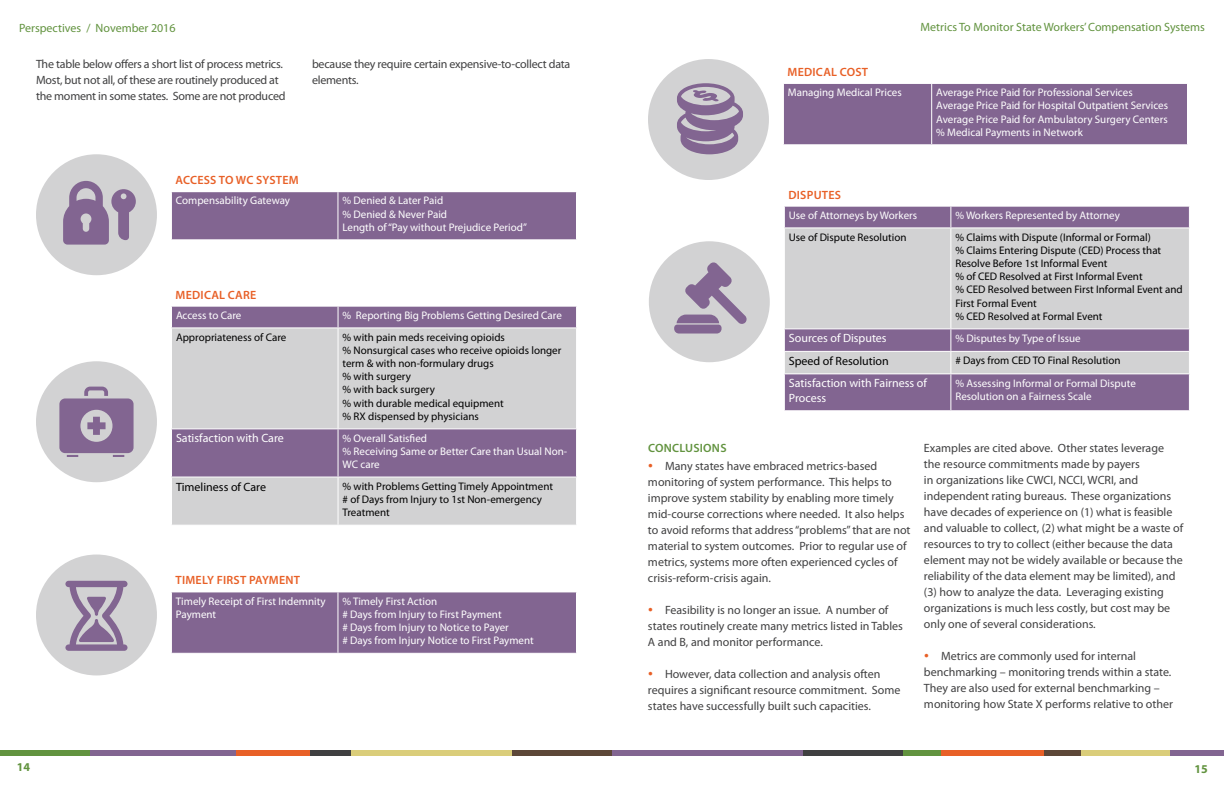
<style>
.page{position:relative;width:1224px;height:792px;background:#fff}
.page>*{position:absolute;margin:0;border:0;box-sizing:border-box;transform-origin:0 0}
.t1{font:12px/16px "Myriad Pro";color:#404041}
.t2{font:12px/16px "Myriad Pro";letter-spacing:-.02em;color:#404041}
.t3{font:12px "Myriad Pro";color:#62933f}
.t4{font:12px/14.4px "Myriad Pro";color:#fff}
.t5{font:600 12px "Myriad Pro";letter-spacing:.02em;color:#e86027}
.t6{font:12px "Myriad Pro";color:#000}
.t7{font:600 12px "Myriad Pro";letter-spacing:.02em;color:#62933f}
.t8{font:700 12px "Myriad Pro";color:#62933f}
.t9{font:11px/13.2px "Myriad Pro";color:#fff}
.t10{font:11px/13.2px "Myriad Pro";color:#000}
.s1{color:#e86027}
</style>
<div class="page">
<div style="left:0;top:750px;width:96px;height:6px;background:#62933f"></div>
<div style="left:90px;top:750px;width:154px;height:6px;background:#826591"></div>
<div style="left:236px;top:750px;width:75px;height:6px;background:#e86027"></div>
<div style="left:351px;top:750px;width:162px;height:6px;background:#dacd7a"></div>
<div style="left:311px;top:750px;width:40px;height:6px;background:#404041"></div>
<div style="left:513px;top:750px;width:99px;height:6px;background:#5d4738"></div>
<div style="left:612px;top:750px;width:192px;height:6px;background:#826591"></div>
<div style="left:804px;top:750px;width:99px;height:6px;background:#404041"></div>
<div style="left:903px;top:750px;width:38px;height:6px;background:#62933f"></div>
<div style="left:941px;top:750px;width:132px;height:6px;background:#e86027"></div>
<div style="left:1076px;top:750px;width:148px;height:6px;background:#dacd7a"></div>
<div style="left:1044px;top:750px;width:37px;height:6px;background:#5d4738"></div>
<div style="left:1171px;top:750px;width:53px;height:6px;background:#826591"></div>
<div style="left:172px;top:192px;width:404px;height:47px;background:#826591"></div>
<hr style="left:337px;top:192px;width:1px;height:47px;background:#fff">
<div style="left:36px;top:154px;width:121px;height:121px;background:#d2d2d3;border-radius:50%"></div>
<div style="left:36px;top:361px;width:121px;height:121px;background:#d2d2d3;border-radius:50%"></div>
<div style="left:172px;top:328px;width:404px;height:197px;background:#d2d2d3"></div>
<div style="left:172px;top:429px;width:404px;height:48px;background:#826591"></div>
<div style="left:172px;top:307px;width:404px;height:20px;background:#826591"></div>
<hr style="left:338px;top:328px;width:1px;height:100px;background:#fff">
<hr style="left:171px;top:428px;width:167px;height:1px;background:#fff">
<hr style="left:338px;top:428px;width:239px;height:1px;background:#fff">
<hr style="left:338px;top:429px;width:1px;height:48px;background:#fff">
<hr style="left:171px;top:477px;width:167px;height:1px;background:#fff">
<hr style="left:338px;top:477px;width:239px;height:1px;background:#fff">
<hr style="left:338px;top:478px;width:1px;height:47px;background:#fff">
<div style="left:172px;top:592px;width:404px;height:61px;background:#826591"></div>
<hr style="left:337px;top:592px;width:1px;height:61px;background:#fff">
<div style="left:36px;top:555px;width:121px;height:120px;background:#d2d2d3;border-radius:50%"></div>
<div style="left:784px;top:84px;width:403px;height:60px;background:#826591"></div>
<hr style="left:931px;top:84px;width:1px;height:60px;background:#fff">
<div style="left:648px;top:59px;width:121px;height:121px;background:#d2d2d3;border-radius:50%"></div>
<div style="left:649px;top:241px;width:121px;height:121px;background:#d2d2d3;border-radius:50%"></div>
<div style="left:785px;top:207px;width:404px;height:203px;background:#826591"></div>
<div style="left:785px;top:228px;width:404px;height:100px;background:#d2d2d3"></div>
<svg style="left:784px;top:207px;width:1px;height:20px"></svg>
<svg style="left:950px;top:207px;width:1px;height:20px"></svg>
<hr style="left:784px;top:227px;width:167px;height:1px;background:#fff">
<hr style="left:951px;top:227px;width:239px;height:1px;background:#fff">
<hr style="left:950px;top:228px;width:1px;height:100px;background:#fff">
<hr style="left:784px;top:328px;width:167px;height:1px;background:#fff">
<hr style="left:951px;top:328px;width:239px;height:1px;background:#fff">
<svg style="left:784px;top:329px;width:406px;height:44px;background:#ac9eb4"></svg>
<hr style="left:784px;top:373px;width:167px;height:1px;background:#fff">
<hr style="left:951px;top:373px;width:239px;height:1px;background:#fff">
<hr style="left:950px;top:374px;width:1px;height:36px;background:#fff">
<svg style="left:63px;top:181px;width:73px;height:64px"></svg>
<svg style="left:59px;top:387px;width:75px;height:70px"></svg>
<svg style="left:65px;top:581px;width:63px;height:70px"></svg>
<svg style="left:677px;top:83px;width:66px;height:71px"></svg>
<svg style="left:674px;top:262px;width:73px;height:72px"></svg>
<p class="t3" style="left:19px;top:21px;width:158px">Perspectives / November 2016</p>
<p class="t2" style="left:36px;top:56px;width:251px">The table below offers a short list of process metrics.<br>Most, but not all, of these are routinely produced at the moment in some states. Some are not produced</p>
<p class="t2" style="left:312px;top:56px;width:260px">because they require certain expensive-to-collect data elements.</p>
<p class="t5" style="left:176px;top:173px;width:125px">ACCESS TO WC SYSTEM</p>
<p class="t9" style="left:176px;top:194px;width:116px">Compensability Gateway</p>
<p class="t9" style="left:342px;top:194px;width:186px">% Denied &amp; Later Paid<br>% Denied &amp; Never Paid<br>Length of “Pay without Prejudice Period”</p>
<p class="t5" style="left:176px;top:287px;width:82px">MEDICAL CARE</p>
<p class="t9" style="left:176px;top:308px;width:67px">Access to Care</p>
<p class="t9" style="left:343px;top:308px;width:221px">% Reporting Big Problems Getting Desired Care</p>
<p class="t10" style="left:176px;top:330px;width:112px">Appropriateness of Care</p>
<p class="t10" style="left:343px;top:330px;width:220px">% with pain meds receiving opioids<br>% Nonsurgical cases who receive opioids longer term &amp; with non-formulary drugs<br>% with surgery<br>% with back surgery<br>% with durable medical equipment<br>% RX dispensed by physicians</p>
<p class="t4" style="left:176px;top:431px;width:109px">Satisfaction with Care</p>
<p class="t9" style="left:343px;top:431px;width:226px">% Overall Satisfied<br>% Receiving Same or Better Care than Usual Non-<br>WC care</p>
<p class="t6" style="left:176px;top:479px;width:92px">Timeliness of Care</p>
<p class="t10" style="left:343px;top:479px;width:212px">% with Problems Getting Timely Appointment # of Days from Injury to 1st Non-emergency<br>Treatment</p>
<p class="t8" style="left:17px;top:759px;width:15px">14</p>
<p class="t5" style="left:176px;top:573px;width:126px">TIMELY FIRST PAYMENT</p>
<p class="t9" style="left:176px;top:594px;width:151px">Timely Receipt of First Indemnity<br>Payment</p>
<p class="t9" style="left:342px;top:594px;width:193px">% Timely First Action<br># Days from Injury to First Payment<br># Days from Injury to Notice to Payer<br># Days from Injury Notice to First Payment</p>
<p class="t3" style="left:921px;top:19px;width:286px">Metrics To Monitor State Workers’ Compensation Systems</p>
<p class="t5" style="left:788px;top:64px;width:82px">MEDICAL COST</p>
<p class="t9" style="left:788px;top:86px;width:115px">Managing Medical Prices</p>
<p class="t9" style="left:936px;top:86px;width:233px">Average Price Paid for Professional Services Average Price Paid for Hospital Outpatient Services Average Price Paid for Ambulatory Surgery Centers % Medical Payments in Network</p>
<p class="t5" style="left:788px;top:187px;width:54px">DISPUTES</p>
<p class="t9" style="left:789px;top:208px;width:130px">Use of Attorneys by Workers</p>
<p class="t9" style="left:955px;top:208px;width:166px">% Workers Represented by Attorney</p>
<p class="t10" style="left:789px;top:230px;width:119px">Use of Dispute Resolution</p>
<p class="t10" style="left:955px;top:230px;width:229px">% Claims with Dispute (Informal or Formal)<br>% Claims Entering Dispute (CED) Process that Resolve Before 1st Informal Event<br>% of CED Resolved at First Informal Event<br>% CED Resolved between First Informal Event and First Formal Event<br>% CED Resolved at Formal Event</p>
<p class="t4" style="left:789px;top:331px;width:99px">Sources of Disputes</p>
<p class="t9" style="left:955px;top:331px;width:127px">% Disputes by Type of Issue</p>
<p class="t6" style="left:789px;top:353px;width:102px">Speed of Resolution</p>
<p class="t10" style="left:955px;top:354px;width:167px"># Days from CED TO Final Resolution</p>
<p class="t4" style="left:789px;top:376px;width:140px">Satisfaction with Fairness of<br>Process</p>
<p class="t9" style="left:955px;top:376px;width:182px">% Assessing Informal or Formal Dispute<br>Resolution on a Fairness Scale</p>
<p class="t7" style="left:648px;top:440px;width:80px">CONCLUSIONS</p>
<p class="t1" style="left:648px;top:458px;width:264px"><span class="s1">•</span> Many states have embraced metrics-based monitoring of system performance. This helps to improve system stability by enabling more timely mid-course corrections where needed. It also helps to avoid reforms that address “problems” that are not material to system outcomes. Prior to regular use of metrics, systems more often experienced cycles of crisis-reform-crisis again.</p>
<p class="t1" style="left:648px;top:602px;width:257px"><span class="s1">•</span> Feasibility is no longer an issue. A number of states routinely create many metrics listed in Tables<br>A and B, and monitor performance.</p>
<p class="t1" style="left:648px;top:666px;width:254px"><span class="s1">•</span> However, data collection and analysis often requires a significant resource commitment. Some states have successfully built such capacities.</p>
<p class="t1" style="left:924px;top:440px;width:261px">Examples are cited above. Other states leverage the resource commitments made by payers<br>in organizations like CWCI, NCCI, WCRI, and independent rating bureaus. These organizations have decades of experience on (1) what is feasible and valuable to collect, (2) what might be a waste of resources to try to collect (either because the data element may not be widely available or because the reliability of the data element may be limited), and (3) how to analyze the data. Leveraging existing organizations is much less costly, but cost may be only one of several considerations.</p>
<p class="t1" style="left:924px;top:648px;width:251px"><span class="s1">•</span> Metrics are commonly used for internal benchmarking – monitoring trends within a state.<br>They are also used for external benchmarking – monitoring how State X performs relative to other</p>
<p class="t8" style="left:1194px;top:761px;width:15px">15</p>
</div>
